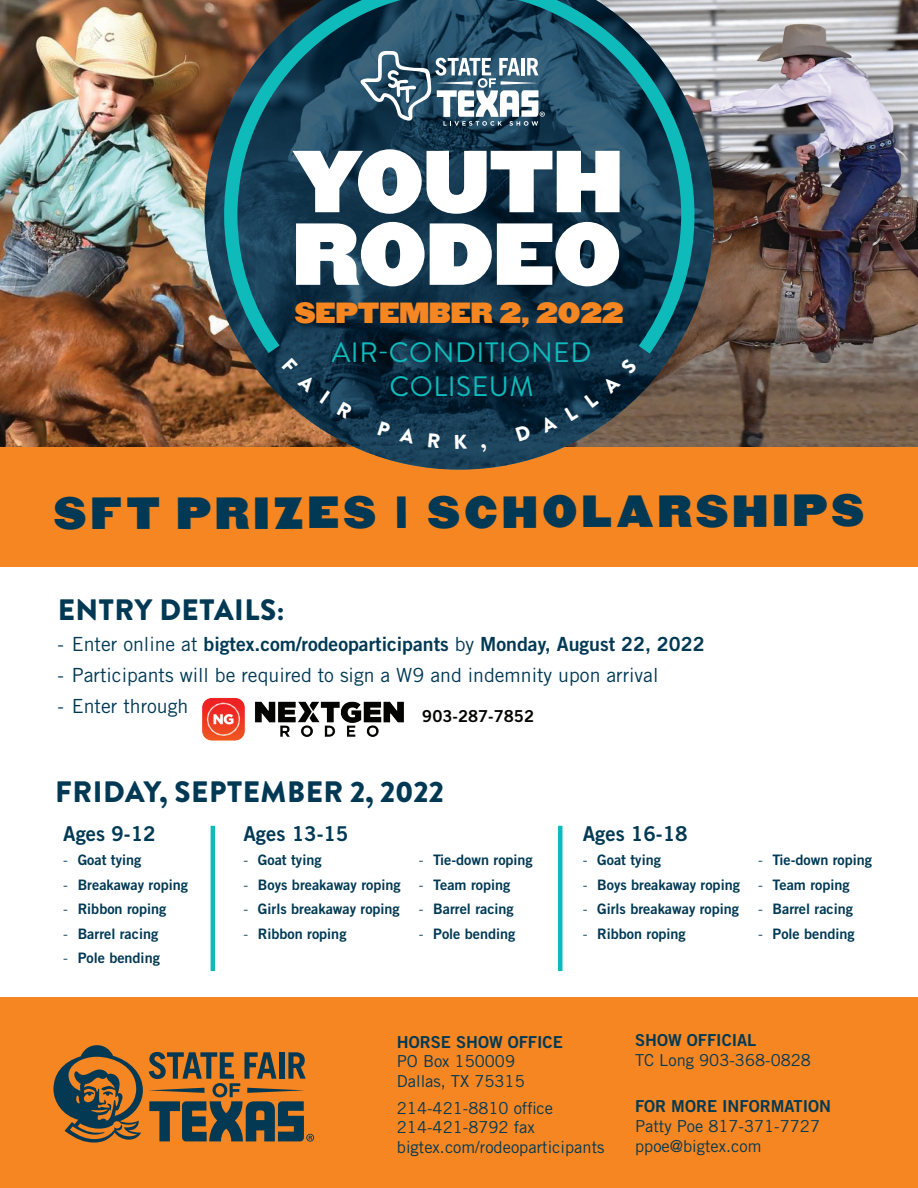
<style>
.page{position:relative;width:918px;height:1188px;background:#fff}
.page>*{position:absolute;margin:0;border:0;box-sizing:border-box;transform-origin:0 0}
.t1{font:76.8px/72.6px "Champion Heviweight";color:#fff}
.t2{font:39.3px "Champion Heviweight";letter-spacing:.115em;color:#013954}
.t3{font:900 29.55px "Brandon Grotesque";letter-spacing:.02em;color:#013954}
.t4{font:28.05px/33.6px "Brandon Grotesque";letter-spacing:.02em;color:#0fbaba;text-align:center}
.t5{font:25.5px "Champion Heviweight";color:#f58621}
.t6{font:20.4px "Trade Gothic LT Std Bd 2";color:#013954}
.t7{font:19.5px "Trade Gothic LT Std";color:#013954}
.t8{font:19.5px "Trade Gothic LT Std Bd 2";color:#013954}
.t9{font:16.5px/19.8px "Trade Gothic LT Std";color:#013954}
.t10{font:16.5px/19.8px "Trade Gothic LT Std";color:#033953}
.t11{font:16.5px "Trade Gothic LT Std Bd 2";color:#013954}
.t12{font:16.5px "Trade Gothic LT Std Bd 2";color:#033953}
.t13{font:16.5px "Trade Gothic LT Std Bd 2";color:#040503}
.t14{font:14.4px "Trade Gothic LT Std Bd 2";color:#013954}
.s1{font-family:"Champion Middleweight"}
.s2{font-family:"Trade Gothic LT Std"}
</style>
<div class="page">
<img style="left:714px;top:0;width:204px;height:447px">
<img style="left:0;top:0;width:205px;height:447px">
<div style="left:0;top:447px;width:918px;height:119px;background:#f58621"></div>
<div style="left:0;top:998px;width:918px;height:190px;background:#f58621"></div>
<svg style="left:53px;top:1045px;width:261px;height:98px"></svg>
<svg style="left:205px;top:0;width:509px;height:470px"></svg>
<svg style="left:217px;top:0;width:484px;height:368px;background:#244759"></svg>
<hr style="left:211px;top:826px;width:4px;height:145px;background:#0fbaba">
<div style="left:558px;top:826px;width:5px;height:145px;background:#0fbaba"></div>
<img style="left:202px;top:697px;width:202px;height:44px">
<svg style="left:282px;top:357px;width:48px;height:47px;background:#13364c"></svg>
<svg style="left:337px;top:402px;width:16px;height:17px"></svg>
<svg style="left:377px;top:421px;width:14px;height:16px"></svg>
<svg style="left:399px;top:428px;width:17px;height:16px"></svg>
<svg style="left:428px;top:433px;width:12px;height:15px"></svg>
<svg style="left:455px;top:435px;width:12px;height:14px"></svg>
<svg style="left:481px;top:444px;width:6px;height:9px"></svg>
<svg style="left:515px;top:425px;width:16px;height:17px"></svg>
<svg style="left:539px;top:415px;width:19px;height:18px"></svg>
<svg style="left:564px;top:358px;width:73px;height:63px;background:#122d3f"></svg>
<h1 class="t1" style="left:292px;top:147px;width:331px">YOUTH<br>RODEO</h1>
<h3 class="t5" style="left:295px;top:292px;width:331px">SEPTEMBER 2, 2022</h3>
<h3 class="t4" style="left:332px;top:336px;width:261px">AIR-CONDITIONED<br>COLISEUM</h3>
<h2 class="t2" style="left:54px;top:480px;width:811px">SFT PRIZES <span class="s1">|</span> SCHOLARSHIPS</h2>
<h3 class="t3" style="left:58px;top:589px;width:228px">ENTRY DETAILS:</h3>
<h3 class="t8" style="left:57px;top:632px;width:649px"><span class="s2">- Enter online at</span> bigtex.com/rodeoparticipants <span class="s2">by</span> Monday, August 22, 2022</h3>
<h3 class="t7" style="left:57px;top:663px;width:603px">- Participants will be required to sign a W9 and indemnity upon arrival</h3>
<h3 class="t7" style="left:57px;top:694px;width:132px">- Enter through</h3>
<p class="t13" style="left:422px;top:706px;width:113px">903-287-7852</p>
<h3 class="t3" style="left:55px;top:771px;width:390px">FRIDAY, SEPTEMBER 2, 2022</h3>
<h3 class="t6" style="left:63px;top:821px;width:94px">Ages 9-12</h3>
<p class="t14" style="left:63px;top:851px;width:80px"><span class="s2">-</span> Goat tying</p>
<p class="t14" style="left:63px;top:876px;width:126px"><span class="s2">-</span> Breakaway roping</p>
<p class="t14" style="left:63px;top:900px;width:105px"><span class="s2">-</span> Ribbon roping</p>
<p class="t14" style="left:63px;top:925px;width:97px"><span class="s2">-</span> Barrel racing</p>
<p class="t14" style="left:63px;top:949px;width:98px"><span class="s2">-</span> Pole bending</p>
<h3 class="t6" style="left:243px;top:821px;width:106px">Ages 13-15</h3>
<p class="t14" style="left:243px;top:851px;width:80px"><span class="s2">-</span> Goat tying</p>
<p class="t14" style="left:243px;top:876px;width:159px"><span class="s2">-</span> Boys breakaway roping</p>
<p class="t14" style="left:243px;top:900px;width:158px"><span class="s2">-</span> Girls breakaway roping</p>
<p class="t14" style="left:243px;top:925px;width:105px"><span class="s2">-</span> Ribbon roping</p>
<p class="t14" style="left:419px;top:851px;width:116px"><span class="s2">-</span> Tie-down roping</p>
<p class="t14" style="left:419px;top:876px;width:93px"><span class="s2">-</span> Team roping</p>
<p class="t14" style="left:419px;top:900px;width:97px"><span class="s2">-</span> Barrel racing</p>
<p class="t14" style="left:419px;top:925px;width:98px"><span class="s2">-</span> Pole bending</p>
<h3 class="t6" style="left:583px;top:821px;width:106px">Ages 16-18</h3>
<p class="t14" style="left:583px;top:851px;width:80px"><span class="s2">-</span> Goat tying</p>
<p class="t14" style="left:583px;top:876px;width:159px"><span class="s2">-</span> Boys breakaway roping</p>
<p class="t14" style="left:583px;top:900px;width:158px"><span class="s2">-</span> Girls breakaway roping</p>
<p class="t14" style="left:583px;top:925px;width:105px"><span class="s2">-</span> Ribbon roping</p>
<p class="t14" style="left:758px;top:851px;width:116px"><span class="s2">-</span> Tie-down roping</p>
<p class="t14" style="left:758px;top:876px;width:93px"><span class="s2">-</span> Team roping</p>
<p class="t14" style="left:758px;top:900px;width:97px"><span class="s2">-</span> Barrel racing</p>
<p class="t14" style="left:758px;top:925px;width:98px"><span class="s2">-</span> Pole bending</p>
<p class="t11" style="left:397px;top:1031px;width:167px">HORSE SHOW OFFICE</p>
<p class="t9" style="left:397px;top:1051px;width:129px">PO Box 150009<br>Dallas, TX 75315</p>
<p class="t9" style="left:397px;top:1098px;width:209px">214-421-8810 office<br>214-421-8792 fax bigtex.com/rodeoparticipants</p>
<p class="t11" style="left:635px;top:1030px;width:123px">SHOW OFFICIAL</p>
<p class="t10" style="left:635px;top:1050px;width:177px">TC Long 903-368-0828</p>
<p class="t12" style="left:635px;top:1096px;width:198px">FOR MORE INFORMATION</p>
<p class="t10" style="left:635px;top:1116px;width:187px">Patty Poe 817-371-7727 ppoe@bigtex.com</p>
</div>
